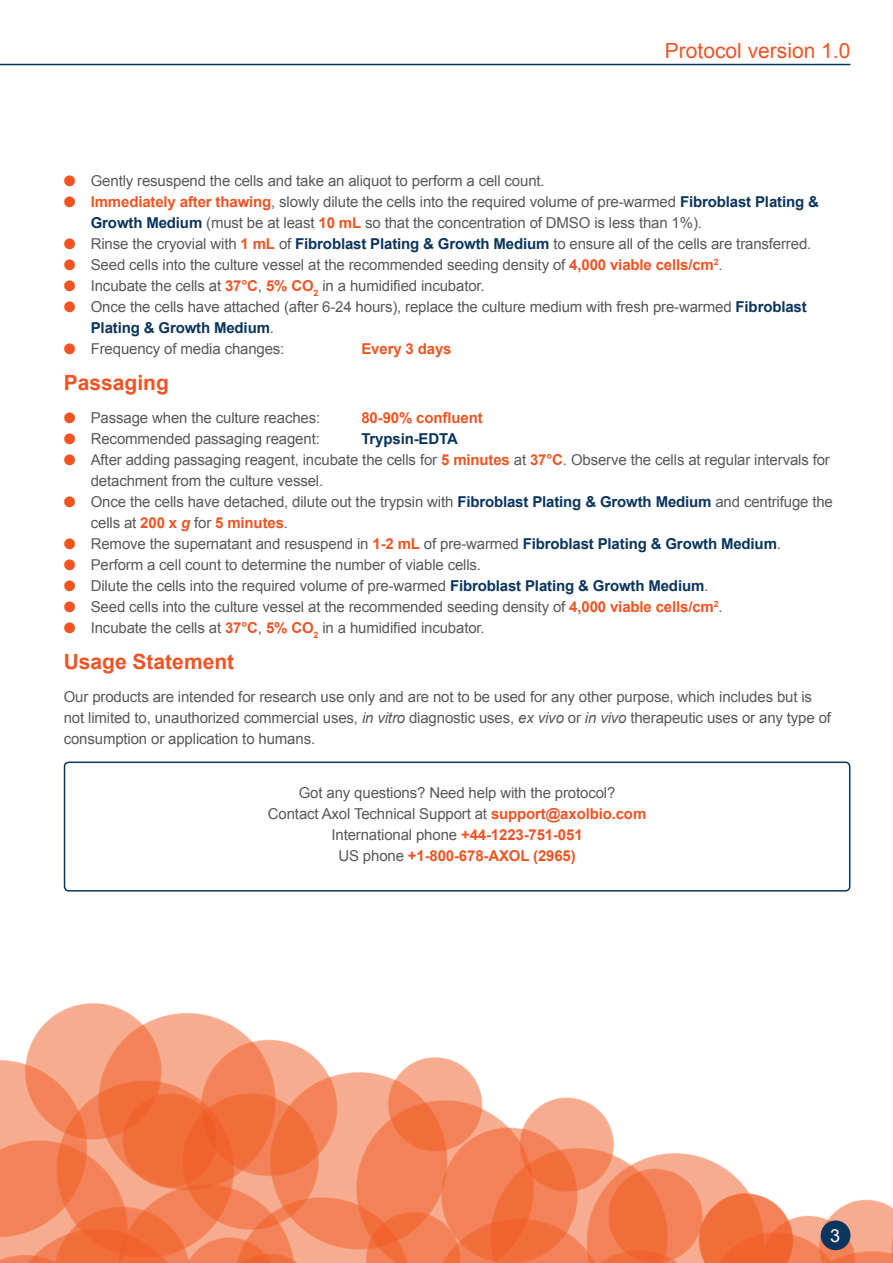
<style>
.page{position:relative;width:893px;height:1263px;background:#fff}
.page>*{position:absolute;margin:0;border:0;box-sizing:border-box;transform-origin:0 0}
.t1{font:700 21px "Arial";color:#f15322}
.t2{font:21px "Arial";color:#f15322}
.t3{font:18px "Arial";color:#fff}
.t4{font:15px/21px "Arial";letter-spacing:-.01em;color:#57585a}
.t5{font:700 15px "Arial";letter-spacing:-.01em;color:#f15322}
.t6{font:700 15px "Arial";letter-spacing:-.01em;color:#0a355e}
.s1{color:#f15322}
.s2{font-weight:700;color:#f15322}
.s3{font-weight:700;color:#0a355e}
.s4{font-weight:700;font-style:italic;color:#f15322}
.s5{font-style:italic}
</style>
<div class="page">
<hr style="left:0;top:64px;width:850px;height:1px;background:#0a355e">
<img style="left:0;top:1003px;width:893px;height:260px">
<div style="left:821px;top:1220px;width:29px;height:30px;background:#0a355e;border-radius:50%"></div>
<div style="left:64px;top:761px;width:786px;height:130px;border:2px solid #0a355e;border-radius:4px"></div>
<h1 class="t2" style="left:665px;top:37px;width:187px">Protocol version 1.0</h1>
<p class="t4" style="left:64px;top:170px;width:482px"><span class="s1">●</span> Gently resuspend the cells and take an aliquot to perform a cell count.</p>
<p class="t4" style="left:91px;top:191px;width:730px;text-indent:-27px"><span class="s1">●</span> <span class="s2">Immediately after thawing</span>, slowly dilute the cells into the required volume of pre-warmed <span class="s3">Fibroblast Plating &amp;<br>Growth Medium</span> (must be at least <span class="s2">10 mL</span> so that the concentration of DMSO is less than 1%).</p>
<p class="t4" style="left:64px;top:233px;width:749px"><span class="s1">●</span> Rinse the cryovial with <span class="s2">1 mL</span> of <span class="s3">Fibroblast Plating &amp; Growth Medium</span> to ensure all of the cells are transferred.</p>
<p class="t4" style="left:64px;top:254px;width:660px"><span class="s1">●</span> Seed cells into the culture vessel at the recommended seeding density of <span class="s2">4,000 viable cells/cm</span><sup>2</sup>.</p>
<p class="t4" style="left:64px;top:275px;width:422px"><span class="s1">●</span> Incubate the cells at <span class="s2">37°C</span>, <span class="s2">5% CO</span><sub>2</sub> in a humidified incubator.</p>
<p class="t4" style="left:91px;top:296px;width:717px;text-indent:-27px"><span class="s1">●</span> Once the cells have attached (after 6-24 hours), replace the culture medium with fresh pre-warmed <span class="s3">Fibroblast<br>Plating &amp; Growth Medium</span>.</p>
<p class="t4" style="left:64px;top:338px;width:222px"><span class="s1">●</span> Frequency of media changes:</p>
<p class="t5" style="left:361px;top:339px;width:92px">Every 3 days</p>
<h1 class="t1" style="left:64px;top:368px;width:107px">Passaging</h1>
<p class="t4" style="left:64px;top:407px;width:258px"><span class="s1">●</span> Passage when the culture reaches:</p>
<p class="t5" style="left:361px;top:407px;width:123px">80-90% confluent</p>
<p class="t4" style="left:64px;top:428px;width:258px"><span class="s1">●</span> Recommended passaging reagent:</p>
<p class="t6" style="left:361px;top:428px;width:98px">Trypsin-EDTA</p>
<p class="t4" style="left:91px;top:449px;width:741px;text-indent:-27px"><span class="s1">●</span> After adding passaging reagent, incubate the cells for <span class="s2">5 minutes</span> at <span class="s2">37°C</span>. Observe the cells at regular intervals for detachment from the culture vessel.</p>
<p class="t4" style="left:91px;top:491px;width:744px;text-indent:-27px"><span class="s1">●</span> Once the cells have detached, dilute out the trypsin with <span class="s3">Fibroblast Plating &amp; Growth Medium</span> and centrifuge the cells at <span class="s2">200 x</span> <span class="s4">g</span> for <span class="s2">5 minutes</span>.</p>
<p class="t4" style="left:64px;top:533px;width:719px"><span class="s1">●</span> Remove the supernatant and resuspend in <span class="s2">1-2 mL</span> of pre-warmed <span class="s3">Fibroblast Plating &amp; Growth Medium</span>.</p>
<p class="t4" style="left:64px;top:554px;width:419px"><span class="s1">●</span> Perform a cell count to determine the number of viable cells.</p>
<p class="t4" style="left:64px;top:575px;width:646px"><span class="s1">●</span> Dilute the cells into the required volume of pre-warmed <span class="s3">Fibroblast Plating &amp; Growth Medium</span>.</p>
<p class="t4" style="left:64px;top:596px;width:660px"><span class="s1">●</span> Seed cells into the culture vessel at the recommended seeding density of <span class="s2">4,000 viable cells/cm</span><sup>2</sup>.</p>
<p class="t4" style="left:64px;top:617px;width:422px"><span class="s1">●</span> Incubate the cells at <span class="s2">37°C</span>, <span class="s2">5% CO</span><sub>2</sub> in a humidified incubator.</p>
<h1 class="t1" style="left:64px;top:647px;width:172px">Usage Statement</h1>
<p class="t4" style="left:64px;top:686px;width:769px">Our products are intended for research use only and are not to be used for any other purpose, which includes but is not limited to, unauthorized commercial uses, <span class="s5">in vitro</span> diagnostic uses, <span class="s5">ex vivo</span> or <span class="s5">in vivo</span> therapeutic uses or any type of consumption or application to humans.</p>
<p class="t4" style="left:268px;top:783px;width:380px;text-align:center">Got any questions? Need help with the protocol?<br>Contact Axol Technical Support at <span class="s2">support@axolbio.com </span>International phone <span class="s2">+44-1223-751-051<br></span>US phone <span class="s2">+1-800-678-AXOL (2965)</span></p>
<p class="t3" style="left:830px;top:1224px;width:12px">3</p>
</div>
